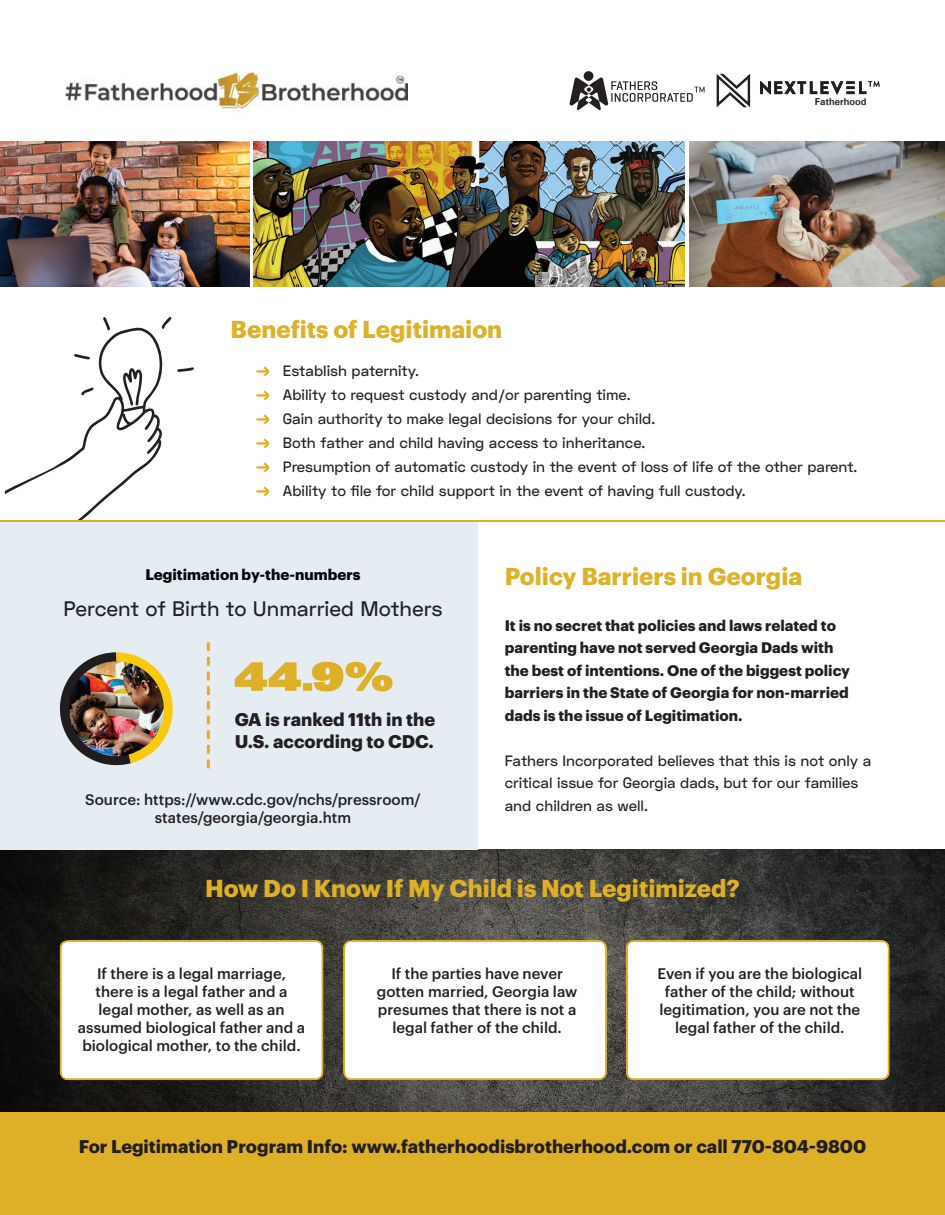
<style>
.page{position:relative;width:945px;height:1215px;background:#fff}
.page>*{position:absolute;margin:0;border:0;box-sizing:border-box;transform-origin:0 0}
.t1{font:700 24px "Graphik";color:#deb12a}
.t2{font:700 24px "Graphik";color:#deb028}
.t3{font:500 21px "Space Grotesk";color:#231f20}
.t4{font:700 18px/22.5px "Graphik";color:#231f20}
.t5{font:500 15px/22.5px "Space Grotesk";color:#231f20}
.t6{font:500 15px/18px "Graphik";color:#231f20;text-align:center}
.t7{font:700 15px/22.5px "Graphik";color:#231f20}
.t8{font:700 15px "Graphik";color:#040503}
.t9{font:700 10.05px "Univers";color:#231f20}
.s1{font-weight:700;font-size:18px;color:#deb028}
</style>
<div class="page">
<img style="left:0;top:142px;width:250px;height:145px">
<img style="left:0;top:849px;width:945px;height:264px">
<div style="left:0;top:1113px;width:945px;height:102px;background:#deb028"></div>
<svg style="left:60px;top:940px;width:263px;height:140px"></svg>
<svg style="left:343px;top:940px;width:264px;height:140px"></svg>
<svg style="left:626px;top:940px;width:264px;height:140px"></svg>
<img style="left:65px;top:72px;width:343px;height:40px">
<svg style="left:717px;top:74px;width:33px;height:33px"></svg>
<div style="left:584px;top:71px;width:9px;height:10px;background:#231f20;border-radius:50%"></div>
<svg style="left:570px;top:78px;width:135px;height:32px"></svg>
<svg style="left:760px;top:81px;width:120px;height:13px"></svg>
<svg style="left:5px;top:317px;width:189px;height:203px"></svg>
<div style="left:0;top:520px;width:477px;height:329px;background:#e5edf3"></div>
<img style="left:253px;top:142px;width:432px;height:145px">
<img style="left:690px;top:142px;width:255px;height:145px">
<hr style="left:0;top:520px;width:945px;height:2px;background:#deb028">
<svg style="left:235px;top:662px;width:158px;height:29px"></svg>
<svg style="left:207px;top:642px;width:3px;height:126px"></svg>
<img style="left:59px;top:652px;width:114px;height:114px">
<h1 class="t1" style="left:231px;top:310px;width:273px">Benefits of Legitimaion</h1>
<p class="t9" style="left:815px;top:95px;width:53px">Fatherhood</p>
<p class="t5" style="left:256px;top:360px;width:165px"><span class="s1">→</span> Establish paternity.</p>
<p class="t5" style="left:256px;top:384px;width:376px"><span class="s1">→</span> Ability to request custody and/or parenting time.</p>
<p class="t5" style="left:256px;top:408px;width:401px"><span class="s1">→</span> Gain authority to make legal decisions for your child.</p>
<p class="t5" style="left:256px;top:432px;width:391px"><span class="s1">→</span> Both father and child having access to inheritance.</p>
<p class="t5" style="left:256px;top:456px;width:603px"><span class="s1">→</span> Presumption of automatic custody in the event of loss of life of the other parent.</p>
<p class="t5" style="left:256px;top:480px;width:491px"><span class="s1">→</span> Ability to le for child support in the event of having full custody.</p>
<p class="t8" style="left:145px;top:563px;width:217px">Legitimation by-the-numbers</p>
<h1 class="t1" style="left:505px;top:558px;width:299px">Policy Barriers in Georgia</h1>
<h2 class="t3" style="left:64px;top:595px;width:380px">Percent of Birth to Unmarried Mothers</h2>
<p class="t4" style="left:235px;top:706px;width:202px">GA is ranked 11th in the<br>U.S. according to CDC.</p>
<p class="t6" style="left:85px;top:790px;width:337px">Source: https://www.cdc.gov/nchs/pressroom/ states/georgia/georgia.htm</p>
<p class="t7" style="left:505px;top:613px;width:347px">It is no secret that policies and laws related to parenting have not served Georgia Dads with the best of intentions. One of the biggest policy barriers in the State of Georgia for non-married dads is the issue of Legitimation.</p>
<p class="t5" style="left:505px;top:749px;width:368px">Fathers Incorporated believes that this is not only a critical issue for Georgia dads, but for our families and children as well.</p>
<h1 class="t2" style="left:205px;top:870px;width:536px">How Do I Know If My Child is Not Legitimized?</h1>
<p class="t6" style="left:78px;top:963px;width:229px">If there is a legal marriage, there is a legal father and a legal mother, as well as an assumed biological father and a biological mother, to the child.</p>
<p class="t6" style="left:377px;top:963px;width:202px">If the parties have never gotten married, Georgia law presumes that there is not a legal father of the child.</p>
<p class="t6" style="left:658px;top:963px;width:206px">Even if you are the biological father of the child; without legitimation, you are not the legal father of the child.</p>
<p class="t4" style="left:79px;top:1134px;width:789px">For Legitimation Program Info: www.fatherhoodisbrotherhood.com or call 770-804-9800</p>
</div>
